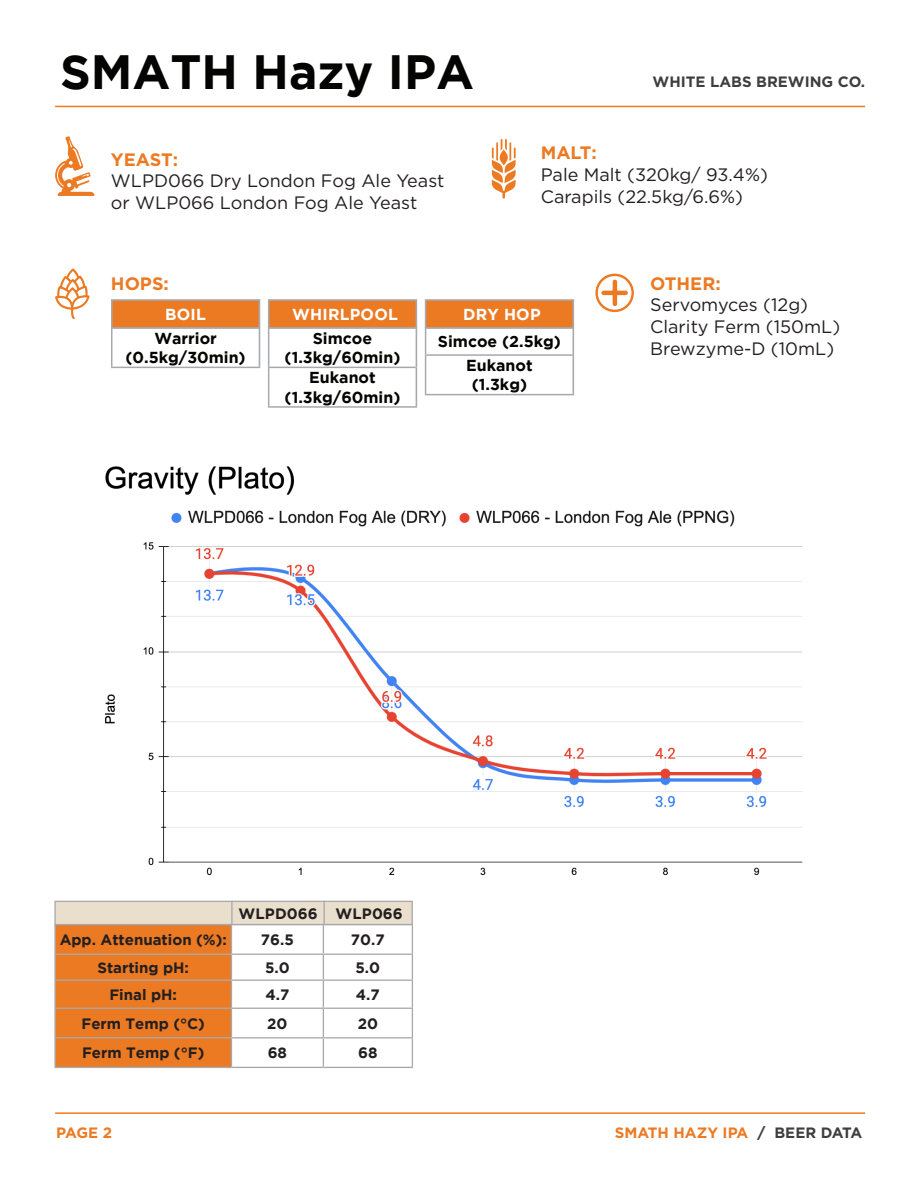
<style>
.page{position:relative;width:918px;height:1188px;background:#fff}
.page>*{position:absolute;margin:0;border:0;box-sizing:border-box;transform-origin:0 0}
.t1{font:700 48px "Gotham";color:#040503}
.t2{font:18px/21.6px "Gotham";color:#231f20}
.t3{font:700 18px "Gotham";color:#ec7a23}
.t4{font:700 15.9px/19px "Gotham";color:#040503;text-align:center}
.t5{font:700 15.9px "Gotham";letter-spacing:.015em;color:#fff}
.t6{font:700 15px "Gotham";color:#231f20}
.t7{font:700 15px "Gotham";color:#ec7a23}
.t8{font:700 15px "Gotham";color:#3e3e3f}
.s1{color:#3e3e3f}
</style>
<div class="page">
<hr style="left:54px;top:925px;width:2px;height:29px;background:#a8a9ad">
<hr style="left:54px;top:954px;width:177px;height:1px;background:#a8a9ad">
<hr style="left:54px;top:955px;width:2px;height:25px;background:#a8a9ad">
<hr style="left:54px;top:980px;width:177px;height:1px;background:#a8a9ad">
<hr style="left:54px;top:981px;width:2px;height:27px;background:#a8a9ad">
<hr style="left:54px;top:1008px;width:177px;height:1px;background:#a8a9ad">
<hr style="left:54px;top:1009px;width:2px;height:28px;background:#a8a9ad">
<hr style="left:54px;top:1037px;width:177px;height:1px;background:#a8a9ad">
<hr style="left:54px;top:1038px;width:2px;height:29px;background:#a8a9ad">
<hr style="left:54px;top:1067px;width:177px;height:1px;background:#a8a9ad">
<hr style="left:231px;top:1067px;width:92px;height:1px;background:#a8a9ad">
<hr style="left:323px;top:1067px;width:90px;height:1px;background:#a8a9ad">
<svg style="left:55px;top:901px;width:358px;height:166px"></svg>
<img style="left:105px;top:466px;width:698px;height:410px">
<hr style="left:55px;top:106px;width:810px;height:1px;background:#ec7a23">
<hr style="left:55px;top:1112px;width:810px;height:2px;background:#ec7a23">
<svg style="left:55px;top:136px;width:40px;height:60px"></svg>
<svg style="left:492px;top:139px;width:24px;height:60px"></svg>
<svg style="left:55px;top:268px;width:35px;height:51px"></svg>
<svg style="left:595px;top:274px;width:39px;height:38px"></svg>
<hr style="left:613px;top:282px;width:4px;height:22px;background:#ec7a23">
<hr style="left:604px;top:291px;width:22px;height:4px;background:#ec7a23">
<hr style="left:111px;top:329px;width:1px;height:38px;background:#a8a9ad">
<hr style="left:111px;top:367px;width:149px;height:1px;background:#a8a9ad">
<hr style="left:259px;top:329px;width:1px;height:38px;background:#a8a9ad">
<hr style="left:268px;top:329px;width:1px;height:38px;background:#a8a9ad">
<hr style="left:268px;top:367px;width:148px;height:1px;background:#a8a9ad">
<hr style="left:268px;top:368px;width:1px;height:38px;background:#a8a9ad">
<hr style="left:268px;top:406px;width:149px;height:2px;background:#a8a9ad">
<hr style="left:416px;top:329px;width:1px;height:38px;background:#a8a9ad">
<hr style="left:416px;top:367px;width:1px;height:39px;background:#a8a9ad">
<svg style="left:425px;top:329px;width:1px;height:25px"></svg>
<hr style="left:425px;top:354px;width:148px;height:2px;background:#a8a9ad">
<hr style="left:425px;top:356px;width:1px;height:38px;background:#a8a9ad">
<hr style="left:425px;top:394px;width:149px;height:1px;background:#a8a9ad">
<svg style="left:573px;top:329px;width:1px;height:26px"></svg>
<hr style="left:573px;top:355px;width:1px;height:39px;background:#a8a9ad">
<div style="left:111px;top:299px;width:149px;height:30px;background:#ec7a23;border:2px solid #a8a9ad"></div>
<div style="left:268px;top:299px;width:149px;height:30px;background:#ec7a23;border:2px solid #a8a9ad"></div>
<div style="left:425px;top:299px;width:149px;height:30px;background:#ec7a23;border:2px solid #a8a9ad"></div>
<p class="t1" style="left:60px;top:44px;width:416px">SMATH Hazy IPA</p>
<p class="t3" style="left:111px;top:149px;width:69px">YEAST:</p>
<p class="t2" style="left:111px;top:170px;width:335px">WLPD066 Dry London Fog Ale Yeast or WLP066 London Fog Ale Yeast</p>
<p class="t8" style="left:653px;top:73px;width:214px">WHITE LABS BREWING CO.</p>
<p class="t3" style="left:541px;top:143px;width:57px">MALT:</p>
<p class="t2" style="left:541px;top:163px;width:229px">Pale Malt (320kg/ 93.4%)</p>
<p class="t2" style="left:541px;top:185px;width:204px">Carapils (22.5kg/6.6%)</p>
<p class="t3" style="left:111px;top:273px;width:59px">HOPS:</p>
<p class="t3" style="left:650px;top:273px;width:72px">OTHER:</p>
<p class="t2" style="left:650px;top:294px;width:159px">Servomyces (12g)</p>
<p class="t2" style="left:650px;top:316px;width:191px">Clarity Ferm (150mL)</p>
<p class="t2" style="left:650px;top:337px;width:185px">Brewzyme-D (10mL)</p>
<p class="t5" style="left:165px;top:305px;width:42px">BOIL</p>
<p class="t5" style="left:292px;top:305px;width:107px">WHIRLPOOL</p>
<p class="t5" style="left:463px;top:305px;width:79px">DRY HOP</p>
<p class="t4" style="left:126px;top:328px;width:122px">Warrior (0.5kg/30min)</p>
<p class="t4" style="left:285px;top:328px;width:117px">Simcoe (1.3kg/60min)</p>
<p class="t4" style="left:309px;top:368px;width:68px">Eukanot</p>
<p class="t4" style="left:285px;top:387px;width:117px">(1.3kg/60min)</p>
<p class="t4" style="left:438px;top:332px;width:125px">Simcoe (2.5kg)</p>
<p class="t4" style="left:466px;top:356px;width:68px">Eukanot</p>
<p class="t4" style="left:472px;top:375px;width:57px">(1.3kg)</p>
<p class="t6" style="left:238px;top:905px;width:81px">WLPD066</p>
<p class="t6" style="left:335px;top:905px;width:69px">WLP066</p>
<p class="t6" style="left:60px;top:931px;width:169px">App. Attenuation (%):</p>
<p class="t6" style="left:261px;top:931px;width:34px">76.5</p>
<p class="t6" style="left:351px;top:931px;width:35px">70.7</p>
<p class="t6" style="left:97px;top:959px;width:93px">Starting pH:</p>
<p class="t6" style="left:265px;top:959px;width:26px">5.0</p>
<p class="t6" style="left:356px;top:959px;width:26px">5.0</p>
<p class="t6" style="left:109px;top:986px;width:69px">Final pH:</p>
<p class="t6" style="left:265px;top:986px;width:25px">4.7</p>
<p class="t6" style="left:356px;top:986px;width:25px">4.7</p>
<p class="t6" style="left:82px;top:1015px;width:125px">Ferm Temp (°C)</p>
<p class="t6" style="left:267px;top:1015px;width:22px">20</p>
<p class="t6" style="left:358px;top:1015px;width:22px">20</p>
<p class="t6" style="left:82px;top:1044px;width:124px">Ferm Temp (°F)</p>
<p class="t6" style="left:268px;top:1044px;width:21px">68</p>
<p class="t6" style="left:358px;top:1044px;width:21px">68</p>
<p class="t7" style="left:56px;top:1124px;width:57px">PAGE 2</p>
<p class="t7" style="left:615px;top:1124px;width:249px">SMATH HAZY IPA <span class="s1">/ BEER DATA</span></p>
</div>
